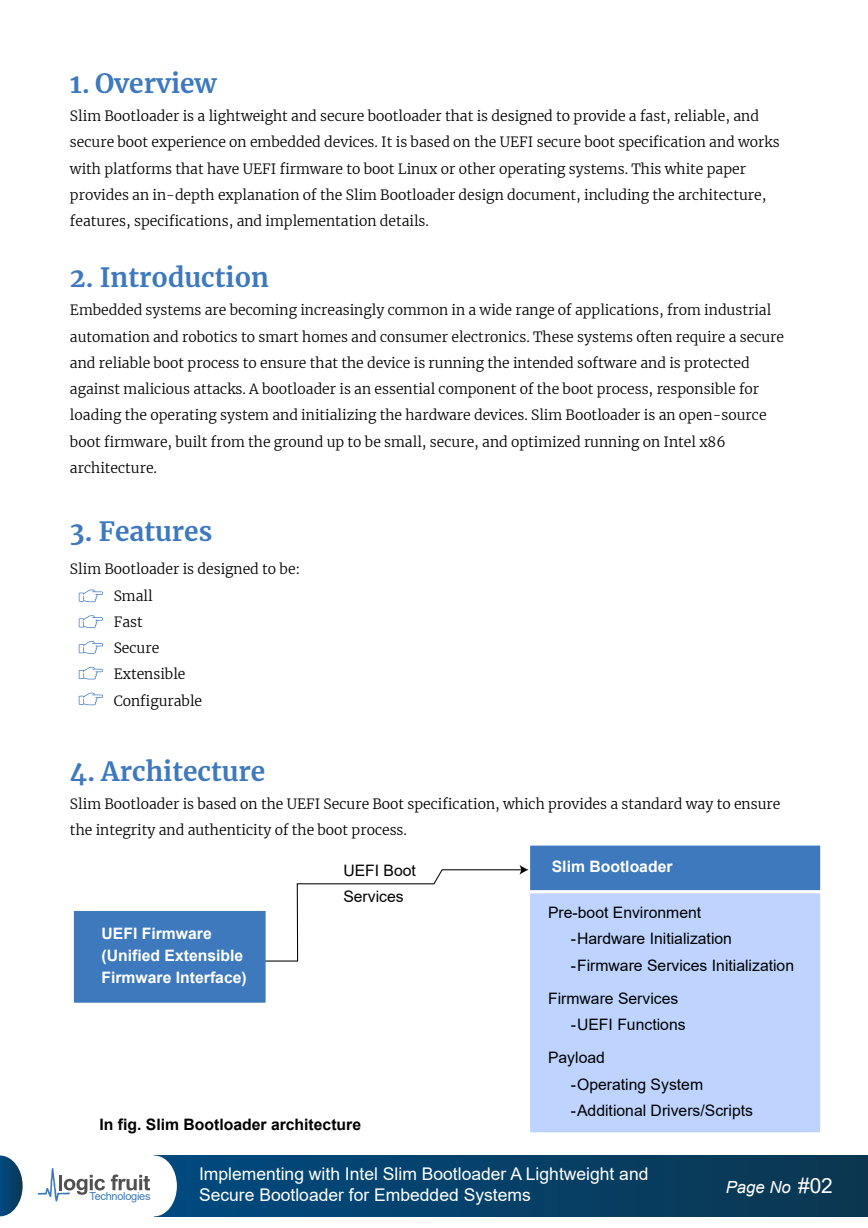
<style>
.page{position:relative;width:868px;height:1228px;background:#fff}
.page>*{position:absolute;margin:0;border:0;box-sizing:border-box;transform-origin:0 0}
.t1{font:700 26.25px "Merriweather";color:#3d79bc}
.t2{font:17.5px/21px "Arial";color:#fff}
.t3{font:italic 16.73px "Arial";color:#fff}
.t4{font:15.75px/26.2px "Arial";color:#000}
.t5{font:700 15.75px/22px "Arial";color:#fff}
.t6{font:700 15.75px "Arial";color:#000}
.t7{font:300 14px/26.2px "Merriweather";color:#000}
.t8{font:10.96px "Arial";letter-spacing:-.025em;color:#3d79b7}
.s1{font-style:normal;font-size:20.89px}
</style>
<div class="page">
<svg style="left:79px;top:589px;width:24px;height:13px"></svg>
<svg style="left:79px;top:615px;width:24px;height:13px"></svg>
<svg style="left:79px;top:641px;width:24px;height:13px"></svg>
<svg style="left:79px;top:667px;width:24px;height:12px"></svg>
<svg style="left:79px;top:693px;width:24px;height:12px"></svg>
<div style="left:71px;top:908px;width:198px;height:98px;background:#3d79bc;border:3px solid #fff"></div>
<div style="left:527px;top:842px;width:296px;height:52px;background:#3d79bc;border:3px solid #fff"></div>
<div style="left:527px;top:890px;width:296px;height:245px;background:#bed4ff;border:3px solid #fff"></div>
<svg style="left:264px;top:865px;width:265px;height:97px"></svg>
<div style="left:154px;top:1155px;width:714px;height:61px;background:linear-gradient(to right,#014b81,#0b364f)"></div>
<svg style="left:0;top:1155px;width:23px;height:61px"></svg>
<div style="left:132px;top:1155px;width:45px;height:61px;background:#fff;border-radius:50%"></div>
<svg style="left:111px;top:1174px;width:39px;height:16px"></svg>
<svg style="left:38px;top:1168px;width:67px;height:33px"></svg>
<h1 class="t1" style="left:70px;top:65px;width:148px">1. Overview</h1>
<p class="t7" style="left:70px;top:103px;width:711px">Slim Bootloader is a lightweight and secure bootloader that is designed to provide a fast, reliable, and secure boot experience on embedded devices. It is based on the UEFI secure boot specification and works with platforms that have UEFI firmware to boot Linux or other operating systems. This white paper provides an in-depth explanation of the Slim Bootloader design document, including the architecture, features, specifications, and implementation details.</p>
<h1 class="t1" style="left:70px;top:259px;width:201px">2. Introduction</h1>
<p class="t7" style="left:70px;top:297px;width:716px">Embedded systems are becoming increasingly common in a wide range of applications, from industrial automation and robotics to smart homes and consumer electronics. These systems often require a secure and reliable boot process to ensure that the device is running the intended software and is protected against malicious attacks. A bootloader is an essential component of the boot process, responsible for loading the operating system and initializing the hardware devices. Slim Bootloader is an open-source boot firmware, built from the ground up to be small, secure, and optimized running on Intel x86 architecture.</p>
<h1 class="t1" style="left:70px;top:513px;width:144px">3. Features</h1>
<p class="t7" style="left:114px;top:556px;width:188px;text-indent:-44px">Slim Bootloader is designed to be:<br>Small<br>Fast<br>Secure<br>Extensible<br>Configurable</p>
<h1 class="t1" style="left:70px;top:753px;width:197px">4. Architecture</h1>
<p class="t7" style="left:70px;top:790px;width:712px">Slim Bootloader is based on the UEFI Secure Boot specification, which provides a standard way to ensure the integrity and authenticity of the boot process.</p>
<p class="t4" style="left:343px;top:857px;width:74px">UEFI Boot<br>Services</p>
<p class="t5" style="left:552px;top:856px;width:122px">Slim Bootloader</p>
<p class="t4" style="left:571px;top:899px;width:225px;text-indent:-23px">Pre-boot Environment<br>-Hardware Initialization -Firmware Services Initialization</p>
<p class="t4" style="left:571px;top:985px;width:116px;text-indent:-23px">Firmware Services -UEFI Functions</p>
<p class="t4" style="left:571px;top:1044px;width:184px;text-indent:-23px">Payload<br>-Operating System -Additional Drivers/Scripts</p>
<p class="t6" style="left:99px;top:1113px;width:263px">In fig. Slim Bootloader architecture</p>
<p class="t5" style="left:102px;top:922px;width:147px">UEFI Firmware (Unified Extensible<br>Firmware Interface)</p>
<p class="t8" style="left:90px;top:1189px;width:62px">Technologies</p>
<p class="t2" style="left:199px;top:1163px;width:451px">Implementing with Intel Slim Bootloader A Lightweight and<br>Secure Bootloader for Embedded Systems</p>
<p class="t3" style="left:726px;top:1176px;width:109px">Page No <span class="s1">#02</span></p>
</div>
